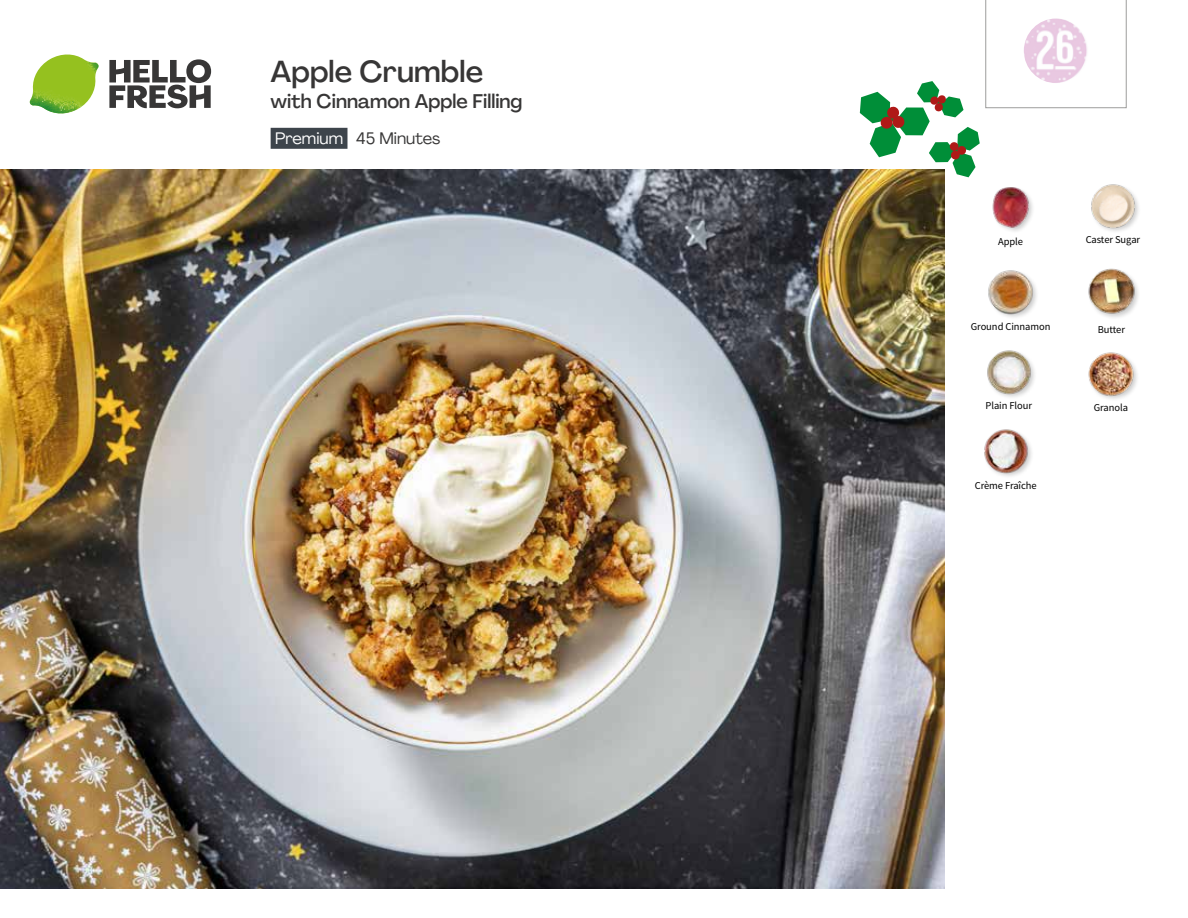
<style>
.page{position:relative;width:1188px;height:918px;background:#fff}
.page>*{position:absolute;margin:0;border:0;box-sizing:border-box;transform-origin:0 0}
.t1{font:500 30px "Agrandir";color:#373636}
.t2{font:500 19.5px "Agrandir";color:#373636}
.t3{font:16.5px "Agrandir";color:#373636}
.t4{font:10.5px "Source Sans Pro";letter-spacing:-.005em;color:#000}
.s1{color:#fff}
</style>
<div class="page">
<div style="left:271px;top:128px;width:76px;height:21px;background:#3d444b"></div>
<svg style="left:109px;top:59px;width:102px;height:49px"></svg>
<img style="left:30px;top:55px;width:69px;height:59px">
<img style="left:0;top:170px;width:945px;height:718px">
<div style="left:992px;top:186px;width:43px;height:48px;background:#000;opacity:.2"></div>
<img style="left:992px;top:186px;width:40px;height:43px">
<img style="left:984px;top:429px;width:48px;height:48px">
<img style="left:988px;top:270px;width:49px;height:48px">
<img style="left:1088px;top:268px;width:50px;height:50px">
<img style="left:1091px;top:184px;width:48px;height:48px">
<img style="left:1088px;top:352px;width:49px;height:47px">
<img style="left:987px;top:350px;width:48px;height:47px">
<svg style="left:860px;top:81px;width:120px;height:96px"></svg>
<svg style="left:986px;top:0;width:140px;height:109px"></svg>
<h1 class="t1" style="left:271px;top:53px;width:214px">Apple Crumble</h1>
<h2 class="t2" style="left:271px;top:89px;width:253px">with Cinnamon Apple Filling</h2>
<h3 class="t3" style="left:275px;top:128px;width:167px"><span class="s1">Premium</span> 45 Minutes</h3>
<p class="t4" style="left:998px;top:235px;width:27px">Apple</p>
<p class="t4" style="left:1086px;top:233px;width:56px">Caster Sugar</p>
<p class="t4" style="left:971px;top:320px;width:81px">Ground Cinnamon</p>
<p class="t4" style="left:1098px;top:323px;width:29px">Butter</p>
<p class="t4" style="left:986px;top:399px;width:48px">Plain Flour</p>
<p class="t4" style="left:1094px;top:401px;width:36px">Granola</p>
<p class="t4" style="left:975px;top:479px;width:64px">Crème Fraîche</p>
</div>
